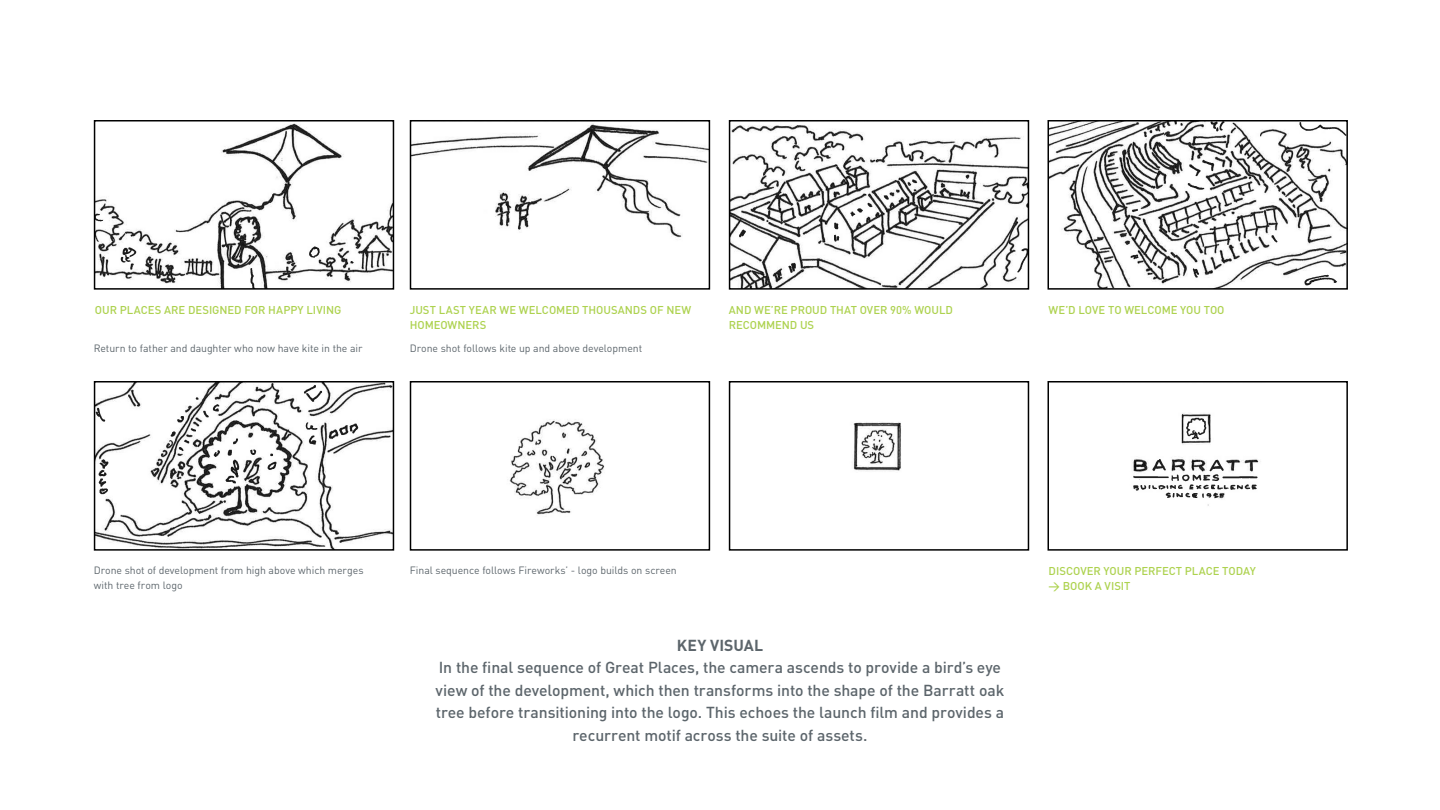
<style>
.page{position:relative;width:1440px;height:810px;background:#fff}
.page>*{position:absolute;margin:0;border:0;box-sizing:border-box;transform-origin:0 0}
.t1{font:500 15.75px/22.5px "DIN";letter-spacing:-.005em;color:#5c656b;text-align:center}
.t2{font:700 15.75px "DIN";letter-spacing:.01em;color:#5c656b}
.t3{font:500 11.25px/15px "DIN";color:#add24f}
.t4{font:10.5px/15px "DIN";letter-spacing:-.005em;color:#5c656b}
</style>
<div class="page">
<img style="left:97px;top:123px;width:294px;height:164px">
<div style="left:94px;top:120px;width:300px;height:170px;border:2px solid #000"></div>
<img style="left:413px;top:123px;width:294px;height:115px">
<div style="left:410px;top:120px;width:300px;height:170px;border:2px solid #000"></div>
<img style="left:732px;top:125px;width:294px;height:162px">
<div style="left:729px;top:120px;width:300px;height:170px;border:2px solid #000"></div>
<img style="left:1051px;top:123px;width:294px;height:164px">
<div style="left:1048px;top:120px;width:300px;height:170px;border:2px solid #000"></div>
<img style="left:97px;top:384px;width:294px;height:164px">
<div style="left:94px;top:381px;width:300px;height:170px;border:2px solid #000"></div>
<img style="left:509px;top:419px;width:96px;height:97px">
<div style="left:410px;top:381px;width:300px;height:170px;border:2px solid #000"></div>
<img style="left:853px;top:422px;width:48px;height:49px">
<div style="left:729px;top:381px;width:300px;height:170px;border:2px solid #000"></div>
<img style="left:1132px;top:413px;width:129px;height:93px">
<div style="left:1048px;top:381px;width:300px;height:170px;border:2px solid #000"></div>
<p class="t3" style="left:95px;top:302px;width:248px">OUR PLACES ARE DESIGNED FOR HAPPY LIVING</p>
<p class="t3" style="left:410px;top:302px;width:283px">JUST LAST YEAR WE WELCOMED THOUSANDS OF NEW<br>HOMEOWNERS</p>
<p class="t4" style="left:94px;top:340px;width:270px">Return to father and daughter who now have kite in the air</p>
<p class="t4" style="left:410px;top:340px;width:234px">Drone shot follows kite up and above development</p>
<p class="t3" style="left:729px;top:302px;width:226px">AND WE’RE PROUD THAT OVER 90% WOULD</p>
<p class="t3" style="left:1049px;top:302px;width:177px">WE’D LOVE TO WELCOME YOU TOO</p>
<p class="t3" style="left:729px;top:317px;width:87px">RECOMMEND US</p>
<p class="t4" style="left:94px;top:563px;width:271px">Drone shot of development from high above which merges with tree from logo</p>
<p class="t4" style="left:410px;top:563px;width:269px">Final sequence follows Fireworks’ - logo builds on screen</p>
<p class="t3" style="left:1049px;top:563px;width:209px">DISCOVER YOUR PERFECT PLACE TODAY &gt; BOOK A VISIT</p>
<p class="t2" style="left:677px;top:635px;width:88px">KEY VISUAL</p>
<p class="t1" style="left:436px;top:656px;width:570px">In the final sequence of Great Places, the camera ascends to provide a bird’s eye view of the development, which then transforms into the shape of the Barratt oak tree before transitioning into the logo. This echoes the launch film and provides a recurrent motif across the suite of assets.</p>
</div>
